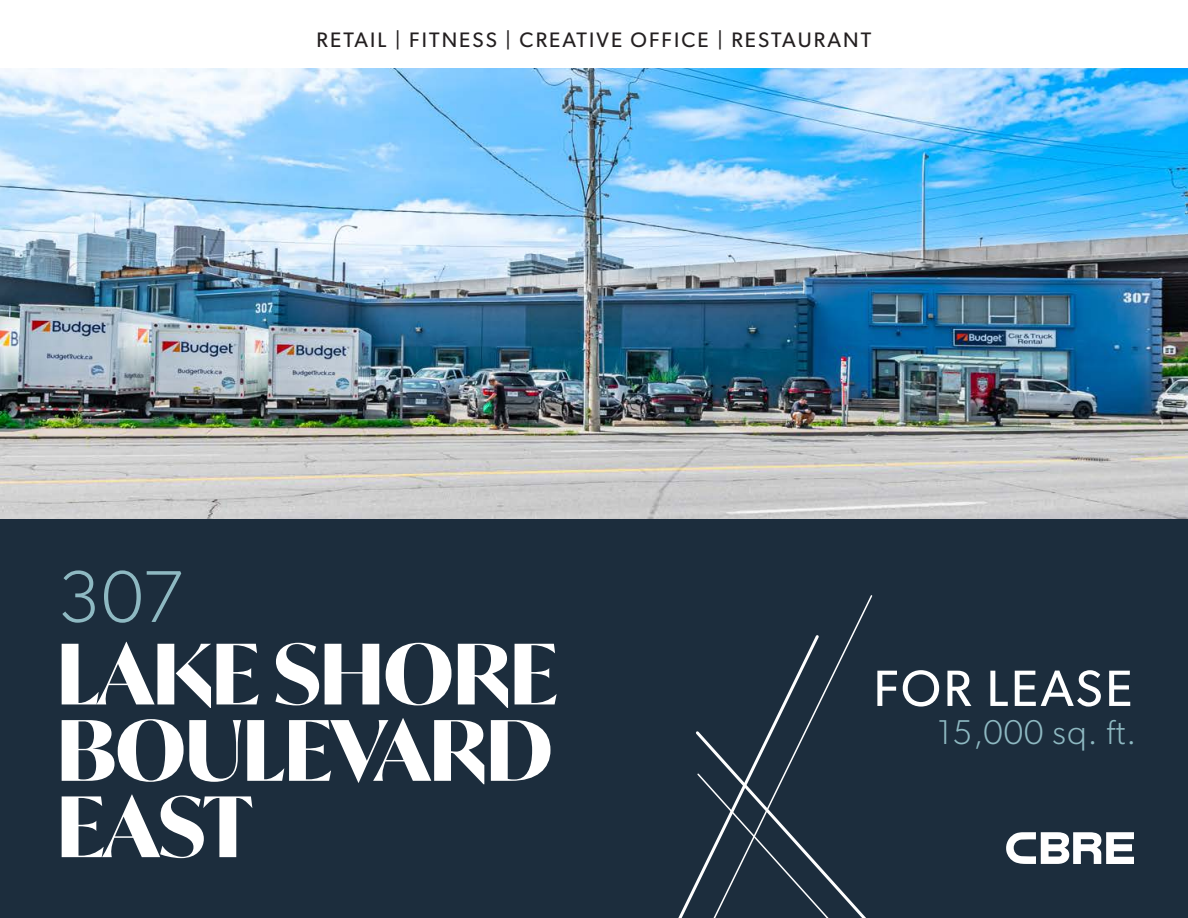
<style>
.page{position:relative;width:1188px;height:918px;background:#fff}
.page>*{position:absolute;margin:0;border:0;box-sizing:border-box;transform-origin:0 0}
.BrokerContact_FutHvy_black_10_15_75{font:700 83.4px/76.3px "Ivy Mode";letter-spacing:-.02em;color:#fff}
.BrokerContact_FutHvy_black_10_15_75-2{font:300 73.65px "Gibson";color:#8eb9c2}
.BrokerContact_FutHvy_black_10_15_75-3{font:51.15px "Gibson";letter-spacing:.05em;color:#fff}
.BrokerContact_FutHvy_black_10_15_75-4{font:300 34.5px "Gibson";letter-spacing:.03em;color:#8eb9c2}
.BrokerContact_FutHvy_black_10_15_75-5{font:21px "Gibson";letter-spacing:.1em;color:#231f20}
</style>
<div class="page">
<div style="left:0;top:83px;width:1188px;height:835px;background:#1c2d3d"></div>
<img style="left:0;top:69px;width:1188px;height:449px">
<svg style="left:770px;top:595px;width:103px;height:134px"></svg>
<svg style="left:693px;top:729px;width:173px;height:189px"></svg>
<svg style="left:1006px;top:832px;width:128px;height:32px"></svg>
<p class="BrokerContact_FutHvy_black_10_15_75-5" style="left:317px;top:27px;width:556px">RETAIL | FITNESS | CREATIVE OFFICE | RESTAURANT</p>
<p class="BrokerContact_FutHvy_black_10_15_75-2" style="left:58px;top:552px;width:127px">307</p>
<p class="BrokerContact_FutHvy_black_10_15_75" style="left:56px;top:635px;width:503px">LAKE SHORE</p>
<p class="BrokerContact_FutHvy_black_10_15_75" style="left:56px;top:711px;width:498px">BOULEVARD<br>EAST</p>
<p class="BrokerContact_FutHvy_black_10_15_75-3" style="left:874px;top:658px;width:260px">FOR LEASE</p>
<p class="BrokerContact_FutHvy_black_10_15_75-4" style="left:938px;top:711px;width:200px">15,000 sq. ft.</p>
</div>
